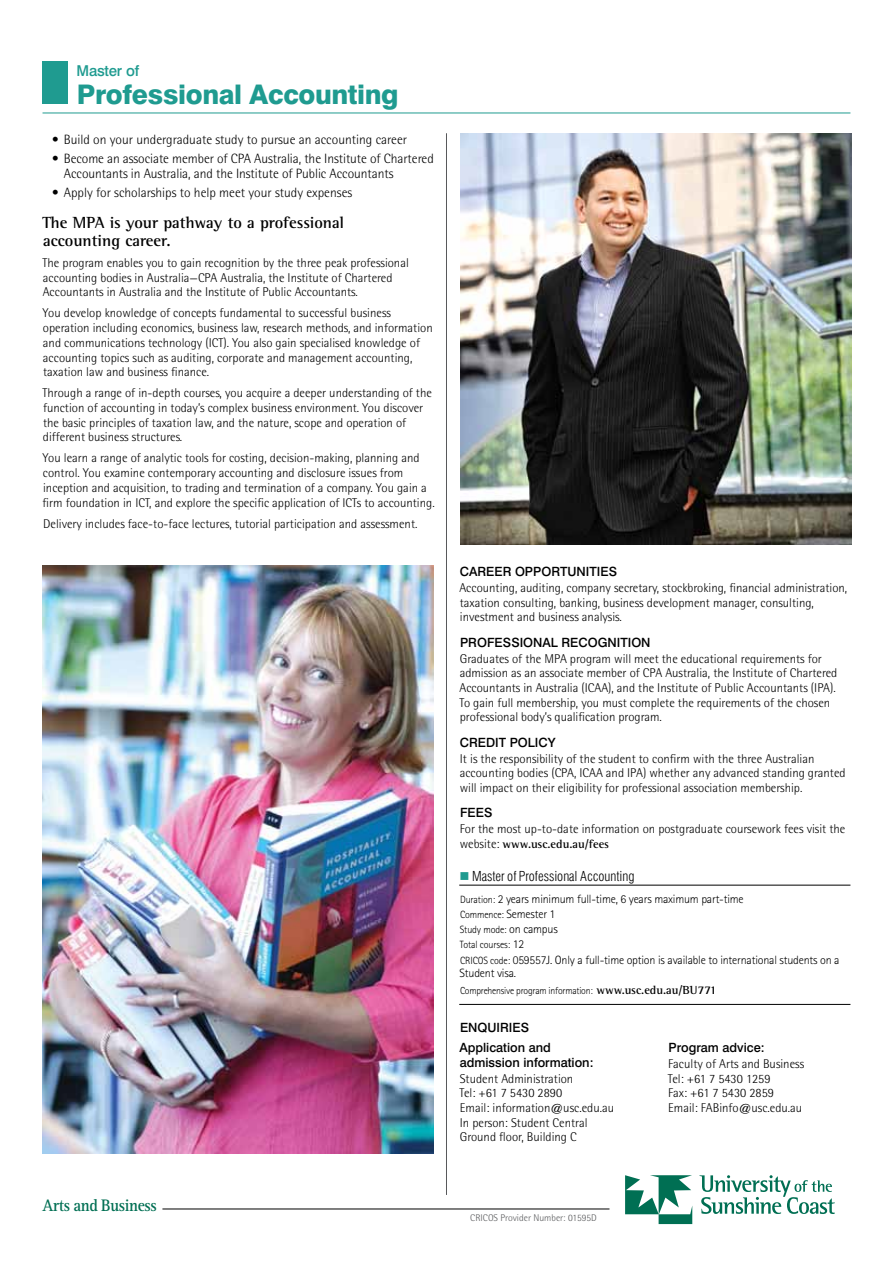
<style>
.page{position:relative;width:893px;height:1263px;background:#fff}
.page>*{position:absolute;margin:0;border:0;box-sizing:border-box;transform-origin:0 0}
.t1{font:800 27px "Swiss 721 BT";letter-spacing:-.015em;color:#1f9b90}
.t2{font:700 17.25px "Rotis Serif";letter-spacing:-.02em;color:#006f53;scale:.9 1}
.t3{font:700 16.5px/18px "Rotis Semi Serif";color:#000}
.t4{font:500 15px "Swiss 721 BT";letter-spacing:-.015em;color:#1f9b90}
.t5{font:300 13.5px/15px "Rotis Semi Sans";letter-spacing:-.005em;color:#000}
.t6{font:300 condensed 13.5px "Swiss 721 BT";color:#000}
.t7{font:300 12.75px/14.7px "Rotis Semi Sans";color:#000}
.t8{font:500 12.75px/20.2px "Swiss 721 BT";color:#000}
.t9{font:300 12px/13.5px "Rotis Sans Serif";letter-spacing:-.015em;color:#000}
.t10{font:700 12px "Rotis Semi Serif";color:#000}
.t11{font:300 10.5px/15.1px "Rotis Sans Serif";letter-spacing:-.01em;color:#000;scale:.95 1}
.t12{font:300 10.2px "Rotis Sans Serif";letter-spacing:-.02em;color:#000;scale:.95 1}
.t13{font:300 9.75px "Rotis Semi Sans";color:#58595b}
.s1{font-family:"Rotis Semi Sans";font-weight:300;font-size:12.75px}
.s2{color:#1f9b90}
.s3{font-size:10.5px}
.s4{font-size:12px}
.s5{font-family:"Rotis Semi Serif";font-weight:700;font-size:12px}
</style>
<div class="page">
<hr style="left:162px;top:1209px;width:447px;height:1px;background:#000">
<svg style="left:625px;top:1175px;width:67px;height:49px"></svg>
<svg style="left:699px;top:1175px;width:136px;height:39px"></svg>
<hr style="left:43px;top:113px;width:807px;height:1px;background:#1f9b90">
<div style="left:43px;top:61px;width:25px;height:43px;background:#1f9b90"></div>
<hr style="left:446px;top:133px;width:1px;height:1062px;background:#58595b">
<hr style="left:459px;top:885px;width:391px;height:1px;background:#000">
<hr style="left:459px;top:1004px;width:391px;height:1px;background:#000">
<img style="left:43px;top:566px;width:391px;height:588px">
<img style="left:460px;top:133px;width:391px;height:411px">
<p class="t4" style="left:77px;top:61px;width:64px">Master of</p>
<h1 class="t1" style="left:77px;top:78px;width:323px">Professional Accounting</h1>
<p class="t5" style="left:52px;top:131px;width:356px">• Build on your undergraduate study to pursue an accounting career</p>
<p class="t5" style="left:64px;top:151px;width:371px;text-indent:-12px">• Become an associate member of CPA Australia, the Institute of Chartered<br>Accountants in Australia, and the Institute of Public Accountants</p>
<p class="t5" style="left:52px;top:185px;width:302px">• Apply for scholarships to help meet your study expenses</p>
<p class="t3" style="left:42px;top:213px;width:303px">The MPA is your pathway to a professional accounting career.</p>
<p class="t7" style="left:43px;top:255px;width:368px">The program enables you to gain recognition by the three peak professional accounting bodies in Australia—CPA Australia, the Institute of Chartered<br>Accountants in Australia and the Institute of Public Accountants.</p>
<p class="t7" style="left:43px;top:306px;width:392px">You develop knowledge of concepts fundamental to successful business operation including economics, business law, research methods, and information and communications technology (ICT). You also gain specialised knowledge of accounting topics such as auditing, corporate and management accounting, taxation law and business finance.</p>
<p class="t7" style="left:43px;top:386px;width:391px">Through a range of in-depth courses, you acquire a deeper understanding of the function of accounting in today’s complex business environment. You discover the basic principles of taxation law, and the nature, scope and operation of different business structures.</p>
<p class="t7" style="left:43px;top:451px;width:394px">You learn a range of analytic tools for costing, decision-making, planning and control. You examine contemporary accounting and disclosure issues from inception and acquisition, to trading and termination of a company. You gain a firm foundation in ICT, and explore the specific application of ICTs to accounting.</p>
<p class="t7" style="left:43px;top:516px;width:376px">Delivery includes face-to-face lectures, tutorial participation and assessment.</p>
<h2 class="t2" style="left:43px;top:1195px;width:129px">Arts and Business</h2>
<p class="t8" style="left:460px;top:561px;width:159px">CAREER OPPORTUNITIES</p>
<p class="t7" style="left:459px;top:580px;width:389px">Accounting, auditing, company secretary, stockbroking, financial administration, taxation consulting, banking, business development manager, consulting, investment and business analysis.</p>
<p class="t8" style="left:460px;top:632px;width:192px">PROFESSIONAL RECOGNITION</p>
<p class="t7" style="left:459px;top:651px;width:380px">Graduates of the MPA program will meet the educational requirements for admission as an associate member of CPA Australia, the Institute of Chartered Accountants in Australia (ICAA), and the Institute of Public Accountants (IPA).<br>To gain full membership, you must complete the requirements of the chosen professional body’s qualification program.</p>
<p class="t8" style="left:460px;top:732px;width:97px">CREDIT POLICY</p>
<p class="t7" style="left:460px;top:751px;width:387px">It is the responsibility of the student to confirm with the three Australian accounting bodies (CPA, ICAA and IPA) whether any advanced standing granted will impact on their eligibility for professional association membership.</p>
<p class="t8" style="left:460px;top:803px;width:34px">FEES</p>
<p class="t7" style="left:460px;top:822px;width:387px">For the most up-to-date information on postgraduate coursework fees visit the</p>
<p class="t10" style="left:460px;top:837px;width:151px"><span class="s1">website:</span> www.usc.edu.au/fees</p>
<p class="t6" style="left:459px;top:868px;width:177px"><span class="s2">■</span> Master of Professional Accounting</p>
<p class="t9" style="left:460px;top:892px;width:285px"><span class="s3">Duration:</span> 2 years minimum full-time, 6 years maximum part-time</p>
<p class="t11" style="left:460px;top:907px;width:105px">Commence: <span class="s4">Semester 1<br></span>Study mode: <span class="s4">on campus<br></span>Total courses: <span class="s4">12</span></p>
<p class="t9" style="left:460px;top:953px;width:382px"><span class="s3">CRICOS code:</span> 059557J. Only a full-time option is available to international students on a<br>Student visa.</p>
<p class="t12" style="left:460px;top:984px;width:271px">Comprehensive program information: <span class="s5">www.usc.edu.au/BU771</span></p>
<p class="t8" style="left:459px;top:1017px;width:93px">ENQUIRIES<br>Application and</p>
<p class="t8" style="left:460px;top:1052px;width:135px">admission information:</p>
<p class="t7" style="left:459px;top:1071px;width:156px">Student Administration<br>Tel: +61 7 5430 2890<br>Email: information@usc.edu.au<br>In person: Student Central<br>Ground floor, Building C</p>
<p class="t8" style="left:668px;top:1037px;width:98px">Program advice:</p>
<p class="t7" style="left:668px;top:1056px;width:138px">Faculty of Arts and Business<br>Tel: +61 7 5430 1259<br>Fax: +61 7 5430 2859<br>Email: FABinfo@usc.edu.au</p>
<p class="t13" style="left:470px;top:1212px;width:128px">CRICOS Provider Number: 01595D</p>
</div>
